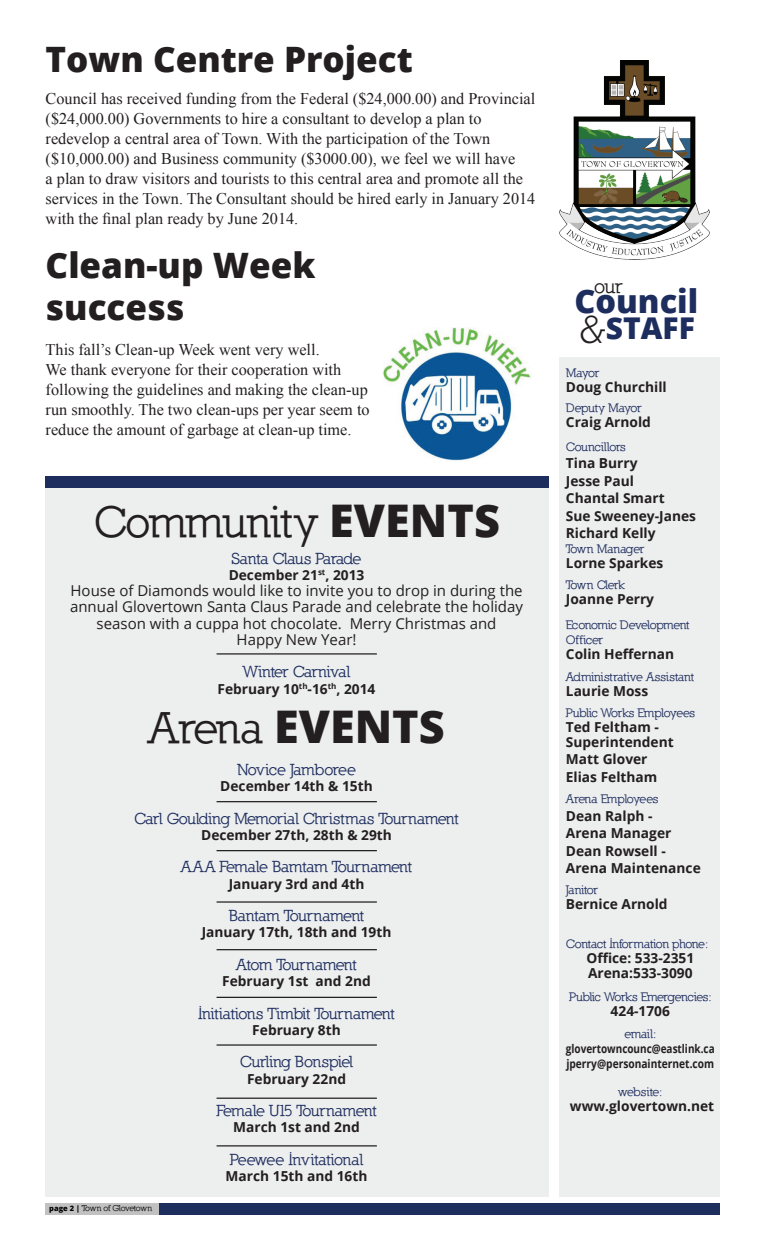
<style>
.page{position:relative;width:765px;height:1260px;background:#fff}
.page>*{position:absolute;margin:0;border:0;box-sizing:border-box;transform-origin:0 0}
.t1{font:700 45px "Nilland";letter-spacing:-.025em;color:#231f20}
.t2{font:800 45px "Open Sans";color:#231f20}
.t3{font:800 35px/42px "Open Sans";color:#231f20}
.t4{font:800 32.5px "Open Sans";color:#1d2d5e}
.t5{font:800 30px "Open Sans";color:#1d2d5e}
.t6{font:700 20px "Nilland";color:#231f20}
.t7{font:16.25px/20px "Times New Roman";color:#231f20}
.t8{font:700 16.25px "Nilland";letter-spacing:-.025em;color:#1d2d5e}
.t9{font:700 16.25px "Nilland";color:#1d2d5e}
.t10{font:15px/16.2px "Open Sans";color:#231f20;text-align:center}
.t11{font:700 13.75px/17.5px "Open Sans";color:#231f20}
.t12{font:700 12.5px/15px "Nilland";letter-spacing:-.035em;color:#1d2d5e}
.t13{font:700 12.5px "Nilland";color:#1d2d5e}
.t14{font:700 12.5px "Nilland";letter-spacing:-.015em;color:#1d2d5e}
.t15{font:700 11.88px/15px "Open Sans";color:#231f20;scale:.84 1}
.t16{font:700 8.75px "Nilland";letter-spacing:-.035em;color:#040503}
.s1{font-family:"Open Sans";font-weight:800}
.s2{font-family:"Nilland";font-weight:700}
.s3{font-family:"Open Sans";font-weight:800;font-size:7.5px}
.s4{font-family:"Nilland";font-weight:400;font-size:40px;color:#231f20}
</style>
<div class="page">
<div style="left:46px;top:1203px;width:114px;height:12px;background:#c1c1c1"></div>
<div style="left:560px;top:357px;width:160px;height:840px;background:#edeeee"></div>
<div style="left:45px;top:480px;width:503px;height:717px;background:#edeeee"></div>
<img style="left:560px;top:60px;width:149px;height:199px">
<hr style="left:217px;top:653px;width:160px;height:2px;background:#231f20">
<hr style="left:217px;top:901px;width:160px;height:2px;background:#231f20">
<hr style="left:217px;top:997px;width:160px;height:1px;background:#231f20">
<hr style="left:217px;top:1098px;width:160px;height:1px;background:#231f20">
<hr style="left:217px;top:850px;width:160px;height:1px;background:#231f20">
<hr style="left:217px;top:801px;width:160px;height:1px;background:#231f20">
<hr style="left:217px;top:949px;width:160px;height:1px;background:#231f20">
<hr style="left:217px;top:1044px;width:160px;height:2px;background:#231f20">
<hr style="left:217px;top:1145px;width:160px;height:2px;background:#231f20">
<div style="left:160px;top:1203px;width:560px;height:12px;background:#1d2d5e"></div>
<div style="left:45px;top:476px;width:503px;height:12px;background:#1d2d5e"></div>
<img style="left:383px;top:327px;width:148px;height:133px">
<h2 class="t3" style="left:46px;top:36px;width:369px">Town Centre Project</h2>
<p class="t7" style="left:46px;top:88px;width:491px">Council has received funding from the Federal ($24,000.00) and Provincial ($24,000.00) Governments to hire a consultant to develop a plan to redevelop a central area of Town. With the participation of the Town ($10,000.00) and Business community ($3000.00), we feel we will have<br>a plan to draw visitors and tourists to this central area and promote all the services in the Town. The Consultant should be hired early in January 2014 with the final plan ready by June 2014.</p>
<h2 class="t3" style="left:46px;top:242px;width:271px">Clean-up Week success</h2>
<p class="t7" style="left:46px;top:339px;width:326px">This fall’s Clean-up Week went very well.<br>We thank everyone for their cooperation with following the guidelines and making the clean-up run smoothly. The two clean-ups per year seem to reduce the amount of garbage at clean-up time.</p>
<h1 class="t1" style="left:93px;top:495px;width:408px">Community <span class="s1">EVENTS</span></h1>
<p class="t8" style="left:231px;top:548px;width:132px">Santa Claus Parade</p>
<p class="t11" style="left:229px;top:566px;width:137px">December 21<sup>st</sup>, 2013</p>
<p class="t10" style="left:70px;top:582px;width:454px">House of Diamonds would like to invite you to drop in during the annual Glovertown Santa Claus Parade and celebrate the holiday season with a cuppa hot chocolate. Merry Christmas and<br>Happy New Year!</p>
<p class="t8" style="left:243px;top:662px;width:109px">Winter Carnival</p>
<p class="t11" style="left:218px;top:679px;width:159px">February 10<sup>th</sup>-16<sup>th</sup>, 2014</p>
<h1 class="t2" style="left:149px;top:692px;width:298px"><span class="s2">Arena</span> EVENTS</h1>
<p class="t8" style="left:237px;top:760px;width:121px">Novice Jamboree</p>
<p class="t11" style="left:220px;top:777px;width:154px">December 14th &amp; 15th</p>
<p class="t8" style="left:134px;top:808px;width:326px">Carl Goulding Memorial Christmas Tournament</p>
<p class="t11" style="left:201px;top:826px;width:192px">December 27th, 28th &amp; 29th</p>
<p class="t8" style="left:181px;top:857px;width:233px">AAA Female Bamtam Tournament</p>
<p class="t11" style="left:229px;top:874px;width:137px">January 3rd and 4th</p>
<p class="t8" style="left:229px;top:906px;width:137px">Bantam Tournament</p>
<p class="t11" style="left:202px;top:923px;width:191px">January 17th, 18th and 19th</p>
<p class="t8" style="left:236px;top:955px;width:122px">Atom Tournament</p>
<p class="t11" style="left:222px;top:972px;width:150px">February 1st and 2nd</p>
<p class="t8" style="left:198px;top:1003px;width:198px">Initiations Timbit Tournament</p>
<p class="t11" style="left:252px;top:1021px;width:90px">February 8th</p>
<p class="t8" style="left:240px;top:1052px;width:115px">Curling Bonspiel</p>
<p class="t11" style="left:247px;top:1069px;width:101px">February 22nd</p>
<p class="t8" style="left:216px;top:1101px;width:162px">Female U15 Tournament</p>
<p class="t11" style="left:233px;top:1118px;width:128px">March 1st and 2nd</p>
<p class="t9" style="left:230px;top:1150px;width:135px">Peewee Invitational</p>
<p class="t11" style="left:226px;top:1167px;width:143px">March 15th and 16th</p>
<p class="t16" style="left:49px;top:1203px;width:104px"><span class="s3">page 2 |</span> Town of Glovetown</p>
<p class="t6" style="left:594px;top:275px;width:30px">our</p>
<h3 class="t5" style="left:579px;top:305px;width:118px"><span class="s4">&amp;</span>STAFF</h3>
<h3 class="t4" style="left:574px;top:277px;width:125px">Council</h3>
<p class="t12" style="left:566px;top:365px;width:35px">Mayor</p>
<p class="t11" style="left:566px;top:378px;width:102px">Doug Churchill</p>
<p class="t12" style="left:566px;top:400px;width:77px">Deputy Mayor</p>
<p class="t11" style="left:566px;top:413px;width:87px">Craig Arnold</p>
<p class="t12" style="left:566px;top:439px;width:61px">Councillors</p>
<p class="t11" style="left:566px;top:454px;width:132px">Tina Burry<br>Jesse Paul<br>Chantal Smart<br>Sue Sweeney-Janes<br>Richard Kelly</p>
<p class="t12" style="left:566px;top:541px;width:80px">Town Manager</p>
<p class="t11" style="left:566px;top:554px;width:99px">Lorne Sparkes</p>
<p class="t12" style="left:566px;top:578px;width:60px">Town Clerk</p>
<p class="t11" style="left:566px;top:590px;width:90px">Joanne Perry</p>
<p class="t12" style="left:566px;top:618px;width:125px">Economic Development<br>Officer</p>
<p class="t11" style="left:566px;top:645px;width:110px">Colin Heffernan</p>
<p class="t13" style="left:566px;top:669px;width:130px">Administrative Assistant</p>
<p class="t11" style="left:566px;top:682px;width:84px">Laurie Moss</p>
<p class="t12" style="left:566px;top:705px;width:131px">Public Works Employees</p>
<p class="t11" style="left:566px;top:719px;width:109px;line-height:15px">Ted Feltham -<br>Superintendent</p>
<p class="t11" style="left:566px;top:750px;width:93px">Matt Glover<br>Elias Feltham</p>
<p class="t12" style="left:566px;top:791px;width:94px">Arena Employees</p>
<p class="t11" style="left:566px;top:807px;width:136px">Dean Ralph -<br>Arena Manager<br>Dean Rowsell -<br>Arena Maintenance</p>
<p class="t12" style="left:566px;top:883px;width:34px">Janitor</p>
<p class="t11" style="left:566px;top:895px;width:103px">Bernice Arnold</p>
<p class="t12" style="left:566px;top:936px;width:144px">Contact Information phone:</p>
<p class="t11" style="left:586px;top:950px;width:109px;line-height:15px">Office: 533-2351<br>Arena:533-3090</p>
<p class="t12" style="left:569px;top:989px;width:144px">Public Works Emergencies:</p>
<p class="t11" style="left:611px;top:1002px;width:61px">424-1706</p>
<p class="t12" style="left:625px;top:1026px;width:33px">email:</p>
<p class="t15" style="left:566px;top:1041px;width:179px">glovertowncounc@eastlink.ca jperry@personainternet.com</p>
<p class="t14" style="left:618px;top:1084px;width:46px">website:</p>
<p class="t11" style="left:570px;top:1097px;width:146px">www.glovertown.net</p>
</div>
